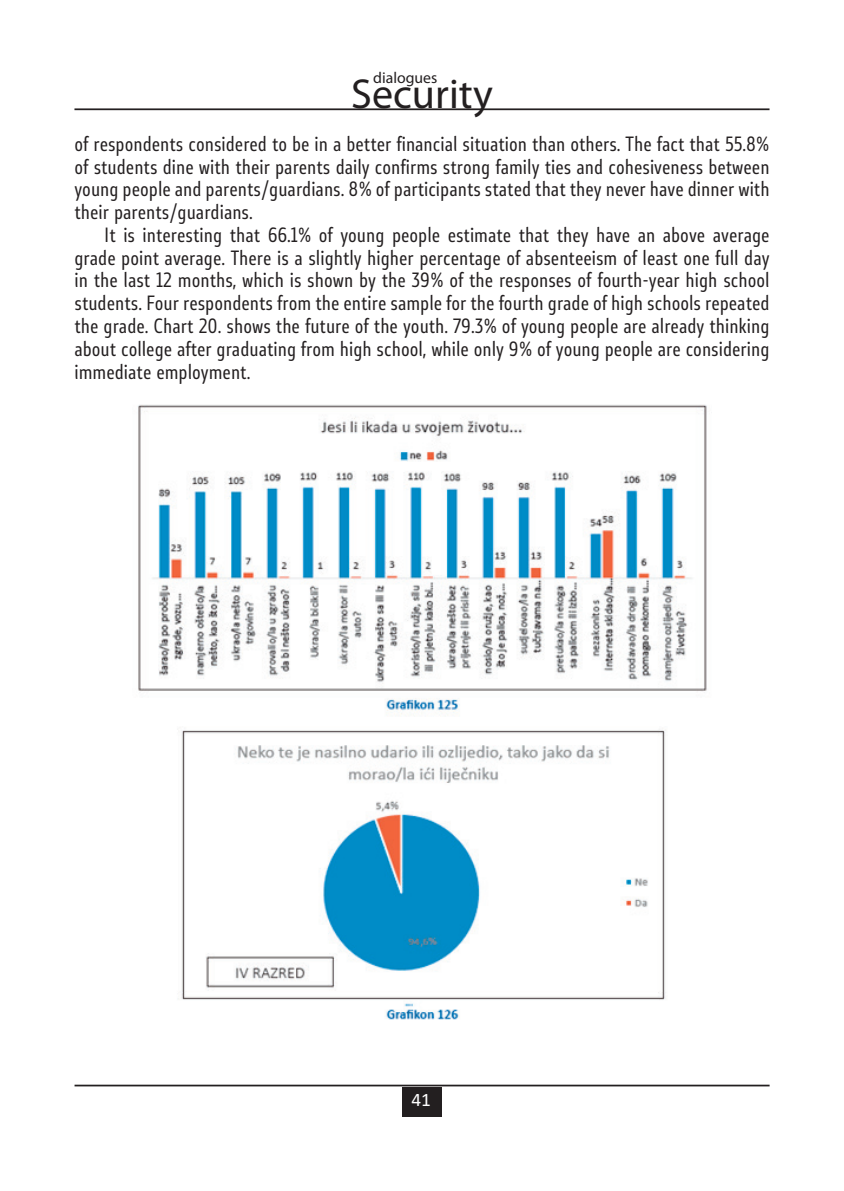
<style>
.page{position:relative;width:844px;height:1191px;background:#fff}
.page>*{position:absolute;margin:0;border:0;box-sizing:border-box;transform-origin:0 0}
.t1{font:42px "Myriad Pro";color:#231f20}
.t2{font:19.25px/22.8px "Stobi Sans Cn";color:#231f20;text-align:justify}
.t3{font:19.25px "Calibri";color:#fff}
.t4{font:15.75px "Myriad Pro";color:#231f20}
</style>
<div class="page">
<hr style="left:74px;top:108px;width:695px;height:2px;background:#231f20">
<div style="left:402px;top:1086px;width:39px;height:30px;background:#231f20"></div>
<hr style="left:74px;top:1084px;width:695px;height:2px;background:#231f20">
<img style="left:138px;top:405px;width:569px;height:615px">
<p class="t4" style="left:373px;top:68px;width:66px">dialogues</p>
<h1 class="t1" style="left:351px;top:68px;width:143px">Security</h1>
<p class="t2" style="left:74px;top:132px;width:696px">of respondents considered to be in a better financial situation than others. The fact that 55.8% of students dine with their parents daily confirms strong family ties and cohesiveness between young people and parents/guardians. 8% of participants stated that they never have dinner with their parents/guardians.</p>
<p class="t2" style="left:74px;top:223px;width:696px;text-indent:30px">It is interesting that 66.1% of young people estimate that they have an above average grade point average. There is a slightly higher percentage of absenteeism of least one full day in the last 12 months, which is shown by the 39% of the responses of fourth-year high school students. Four respondents from the entire sample for the fourth grade of high schools repeated the grade. Chart 20. shows the future of the youth. 79.3% of young people are already thinking about college after graduating from high school, while only 9% of young people are considering immediate employment.</p>
<p class="t3" style="left:411px;top:1086px;width:21px">41</p>
</div>
